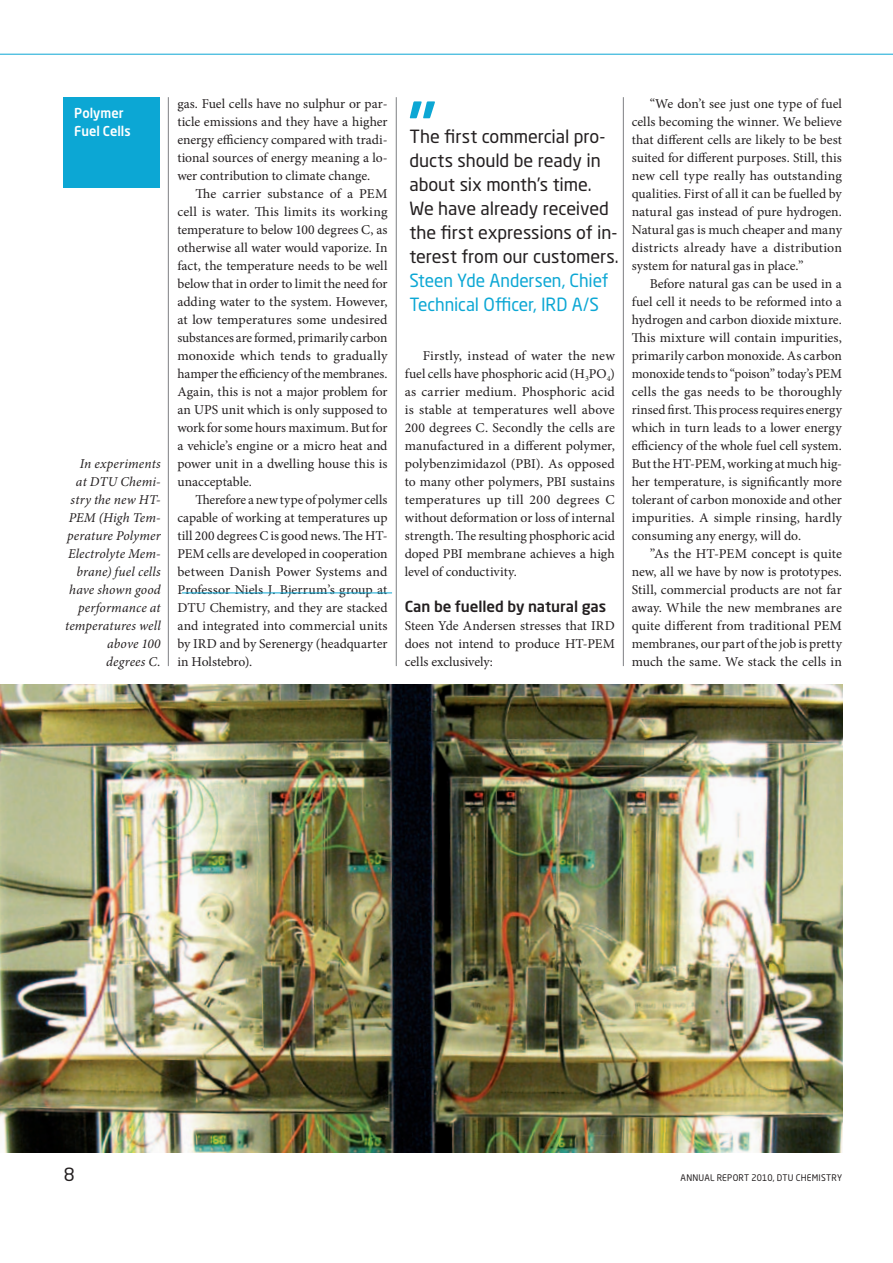
<style>
.page{position:relative;width:893px;height:1263px;background:#fff}
.page>*{position:absolute;margin:0;border:0;box-sizing:border-box;transform-origin:0 0}
.t1{font:500 69px "Neo Sans";color:#0ca7d4;scale:.96 1}
.t2{font:18px/24px "Neo Sans Std";letter-spacing:-.005em;color:#231f20}
.t3{font:18px/24px "Neo Sans Std";letter-spacing:-.005em;color:#0ca7d4;scale:.96 1}
.t4{font:500 15px "Neo Sans";letter-spacing:-.005em;color:#231f20}
.t5{font:13.5px/18px "Minion Pro";color:#231f20;text-align:justify}
.t6{font:italic 13.5px/18px "Minion Pro";letter-spacing:.01em;color:#231f20;text-align:right}
.t7{font:500 13.5px/18px "Neo Sans Pro";color:#fff;scale:.95 1}
.t8{font:9px "Neo Sans Std";letter-spacing:.025em;color:#231f20;scale:.96 1}
</style>
<div class="page">
<hr style="left:0;top:54px;width:893px;height:1px;background:#0ca7d4">
<hr style="left:396px;top:97px;width:1px;height:569px;background:#7e8083">
<hr style="left:168px;top:97px;width:1px;height:569px;background:#7e8083">
<hr style="left:623px;top:97px;width:1px;height:569px;background:#7e8083">
<hr style="left:182px;top:593px;width:210px;height:1px;background:#0ca7d4">
<img style="left:0;top:684px;width:842px;height:468px">
<div style="left:64px;top:97px;width:96px;height:90px;background:#0ca7d4"></div>
<p class="t7" style="left:74px;top:104px;width:61px">Polymer<br>Fuel Cells</p>
<p class="t6" style="left:65px;top:455px;width:97px">In experiments<br>at DTU Chemi&shy;stry the new HT-<br>PEM (High Tem&shy;perature Polymer<br>Electrolyte Mem&shy;brane) fuel cells have shown good performance at temperatures well above 100 degrees C.</p>
<p class="t5" style="left:177px;top:95px;width:212px">gas. Fuel cells have no sulphur or par&shy;ticle emissions and they have a higher energy efficiency compared with tradi&shy;tional sources of energy meaning a lo&shy;wer contribution to climate change.</p>
<p class="t5" style="left:177px;top:185px;width:212px;text-indent:18px">The carrier substance of a PEM cell is water. This limits its working temperature to below 100 degrees C, as otherwise all water would vaporize. In fact, the temperature needs to be well below that in order to limit the need for adding water to the system. However, at low temperatures some undesired substances are formed, primarily carbon monoxide which tends to gradually hamper the efficiency of the membranes.<br>Again, this is not a major problem for an UPS unit which is only supposed to work for some hours maximum. But for a vehicle’s engine or a micro heat and power unit in a dwelling house this is unacceptable.</p>
<p class="t5" style="left:177px;top:491px;width:212px;text-indent:18px">Therefore a new type of polymer cells capable of working at temperatures up till 200 degrees C is good news. The HT-PEM cells are developed in cooperation between Danish Power Systems and Professor Niels J. Bjerrum’s group at DTU Chemistry, and they are stacked and integrated into commercial units by IRD and by Serenergy (headquarter in Holstebro).</p>
<h1 class="t1" style="left:409px;top:85px;width:30px">”</h1>
<h2 class="t2" style="left:409px;top:124px;width:211px">The first commercial pro&shy;ducts should be ready in about six month’s time.<br>We have already received the first expressions of in&shy;terest from our customers.</h2>
<h2 class="t3" style="left:409px;top:268px;width:209px">Steen Yde Andersen, Chief<br>Technical Officer, IRD A/S</h2>
<p class="t5" style="left:405px;top:347px;width:212px;text-indent:18px">Firstly, instead of water the new fuel cells have phosphoric acid (H<sub>3</sub>PO<sub>4</sub>) as carrier medium. Phosphoric acid is stable at temperatures well above 200 degrees C. Secondly the cells are manufactured in a different polymer, polybenzimidazol (PBI). As opposed to many other polymers, PBI sustains temperatures up till 200 degrees C without deformation or loss of internal strength. The resulting phosphoric acid doped PBI membrane achieves a high level of conductivity.</p>
<p class="t4" style="left:405px;top:597px;width:203px">Can be fuelled by natural gas</p>
<p class="t5" style="left:405px;top:617px;width:212px">Steen Yde Andersen stresses that IRD does not intend to produce HT-PEM cells exclusively:</p>
<p class="t5" style="left:632px;top:95px;width:212px;text-indent:18px">“We don’t see just one type of fuel cells becoming the winner. We believe that different cells are likely to be best suited for different purposes. Still, this new cell type really has outstanding qualities. First of all it can be fuelled by natural gas instead of pure hydrogen.<br>Natural gas is much cheaper and many districts already have a distribution system for natural gas in place.”</p>
<p class="t5" style="left:632px;top:275px;width:212px;text-indent:18px">Before natural gas can be used in a fuel cell it needs to be reformed into a hydrogen and carbon dioxide mixture.<br>This mixture will contain impurities, primarily carbon monoxide. As carbon monoxide tends to “poison” today’s PEM cells the gas needs to be thoroughly rinsed first. This process requires energy which in turn leads to a lower energy efficiency of the whole fuel cell system.<br>But the HT-PEM, working at much hig&shy;her temperature, is significantly more tolerant of carbon monoxide and other impurities. A simple rinsing, hardly consuming any energy, will do.</p>
<p class="t5" style="left:632px;top:545px;width:212px;text-indent:18px">”As the HT-PEM concept is quite new, all we have by now is prototypes.<br>Still, commercial products are not far away. While the new membranes are quite different from traditional PEM membranes, our part of the job is pretty much the same. We stack the cells in</p>
<h2 class="t2" style="left:64px;top:1162px;width:12px">8</h2>
<p class="t8" style="left:681px;top:1172px;width:170px">ANNUAL REPORT 2010, DTU CHEMISTRY</p>
</div>
